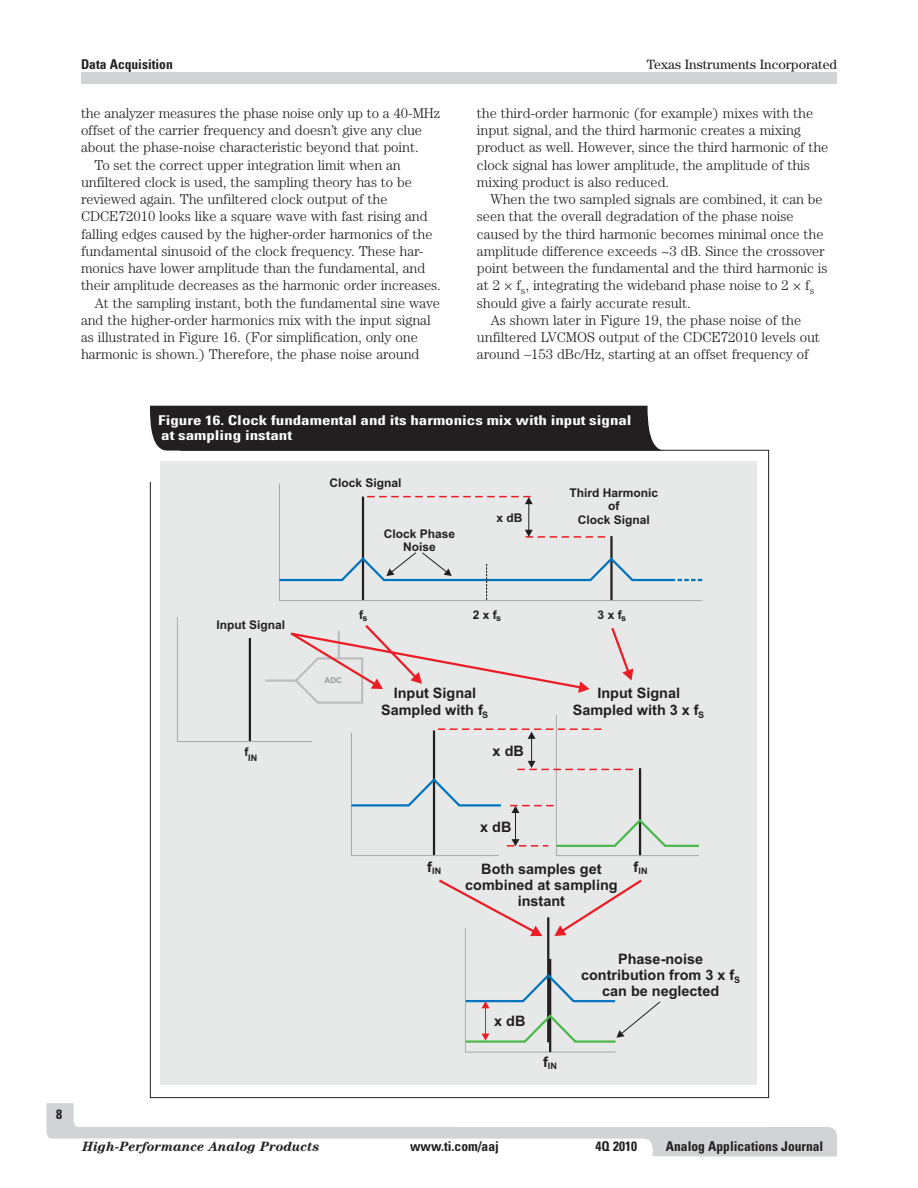
<style>
.page{position:relative;width:918px;height:1188px;background:#fff}
.page>*{position:absolute;margin:0;border:0;box-sizing:border-box;transform-origin:0 0}
.t1{font:700 14.4px/16px "Arial";color:#231f20;text-align:center}
.t2{font:300 14.25px/17.2px "Century";letter-spacing:-.005em;color:#231f20}
.t3{font:700 condensed 13.5px/15px "Univers";color:#fff;scale:1.26 1}
.t4{font:700 condensed 13.5px "Univers";color:#231f20}
.t5{font:italic 700 13.5px "Century";color:#231f20}
.t6{font:13.5px "Century";color:#231f20}
.t7{font:700 12px/13.4px "Arial";color:#231f20;text-align:center}
.t8{font:700 9px "Arial";color:#231f20}
.t9{font:700 7.95px "Arial";color:#949698}
</style>
<div class="page">
<div style="left:81px;top:72px;width:756px;height:11px;background:#d1d3d4"></div>
<svg style="left:46px;top:1103px;width:791px;height:53px"></svg>
<div style="left:81px;top:1139px;width:558px;height:17px;background:#fff"></div>
<div style="left:160px;top:461px;width:597px;height:624px;background:#e7e8e8"></div>
<svg style="left:279px;top:483px;width:420px;height:373px"></svg>
<svg style="left:367px;top:496px;width:240px;height:42px"></svg>
<svg style="left:349px;top:776px;width:350px;height:72px"></svg>
<svg style="left:279px;top:552px;width:424px;height:49px"></svg>
<svg style="left:439px;top:879px;width:222px;height:174px"></svg>
<svg style="left:177px;top:616px;width:456px;height:154px"></svg>
<div style="left:150px;top:406px;width:515px;height:45px;background:#231f20"></div>
<p class="t4" style="left:81px;top:56px;width:93px">Data Acquisition</p>
<p class="t2" style="left:81px;top:104px;width:361px">the analyzer measures the phase noise only up to a 40-MHz</p>
<p class="t2" style="left:81px;top:121px;width:343px">offset of the carrier frequency and doesn’t give any clue</p>
<p class="t2" style="left:81px;top:139px;width:339px">about the phase-noise characteristic beyond that point.</p>
<p class="t2" style="left:94px;top:156px;width:308px">To set the correct upper integration limit when an</p>
<p class="t2" style="left:81px;top:173px;width:332px">unfiltered clock is used, the sampling theory has to be</p>
<p class="t2" style="left:81px;top:190px;width:308px">reviewed again. The unfiltered clock output of the</p>
<p class="t2" style="left:81px;top:208px;width:348px">CDCE72010 looks like a square wave with fast rising and</p>
<p class="t2" style="left:81px;top:225px;width:353px">falling edges caused by the higher-order harmonics of the</p>
<p class="t2" style="left:81px;top:242px;width:344px">fundamental sinusoid of the clock frequency. These har-</p>
<p class="t2" style="left:81px;top:259px;width:346px">monics have lower amplitude than the fundamental, and</p>
<p class="t2" style="left:81px;top:277px;width:361px">their amplitude decreases as the harmonic order increases.</p>
<p class="t2" style="left:94px;top:294px;width:347px">At the sampling instant, both the fundamental sine wave</p>
<p class="t2" style="left:81px;top:311px;width:351px">and the higher-order harmonics mix with the input signal</p>
<p class="t2" style="left:81px;top:328px;width:338px">as illustrated in Figure 16. (For simplification, only one</p>
<p class="t2" style="left:81px;top:346px;width:340px">harmonic is shown.) Therefore, the phase noise around</p>
<p class="t6" style="left:647px;top:56px;width:192px">Texas Instruments Incorporated</p>
<p class="t2" style="left:477px;top:104px;width:353px">the third-order harmonic (for example) mixes with the input signal, and the third harmonic creates a mixing product as well. However, since the third harmonic of the clock signal has lower amplitude, the amplitude of this mixing product is also reduced.</p>
<p class="t2" style="left:490px;top:190px;width:334px">When the two sampled signals are combined, it can be</p>
<p class="t2" style="left:477px;top:208px;width:318px">seen that the overall degradation of the phase noise</p>
<p class="t2" style="left:477px;top:225px;width:348px">caused by the third harmonic becomes minimal once the</p>
<p class="t2" style="left:477px;top:242px;width:349px">amplitude difference exceeds ~3 dB. Since the crossover</p>
<p class="t2" style="left:477px;top:260px;width:352px">point between the fundamental and the third harmonic is</p>
<p class="t2" style="left:477px;top:277px;width:339px">at 2 × f<sub>s</sub>, integrating the wideband phase noise to 2 × f<sub>s</sub></p>
<p class="t2" style="left:477px;top:294px;width:215px">should give a fairly accurate result.</p>
<p class="t2" style="left:490px;top:311px;width:312px">As shown later in Figure 19, the phase noise of the</p>
<p class="t2" style="left:477px;top:328px;width:344px">unfiltered LVCMOS output of the CDCE72010 levels out</p>
<p class="t2" style="left:477px;top:346px;width:333px">around –153 dBc/Hz, starting at an offset frequency of</p>
<p class="t3" style="left:158px;top:413px;width:377px">Figure 16. Clock fundamental and its harmonics mix with input signal at sampling instant</p>
<p class="t7" style="left:216px;top:619px;width:70px">Input Signal</p>
<p class="t8" style="left:245px;top:752px;width:14px"><sup>f</sup>IN</p>
<p class="t7" style="left:329px;top:477px;width:74px">Clock Signal</p>
<p class="t7" style="left:384px;top:528px;width:73px">Clock Phase<br>Noise</p>
<p class="t7" style="left:496px;top:512px;width:28px">x dB</p>
<p class="t7" style="left:570px;top:487px;width:90px">Third Harmonic of<br>Clock Signal</p>
<p class="t7" style="left:359px;top:610px;width:10px">f<sub>s</sub></p>
<p class="t9" style="left:325px;top:676px;width:19px">ADC</p>
<p class="t7" style="left:473px;top:610px;width:30px">2 x f<sub>s</sub></p>
<p class="t7" style="left:598px;top:610px;width:30px">3 x f<sub>s</sub></p>
<p class="t1" style="left:381px;top:687px;width:109px">Input Signal<br>Sampled with f<sub>S</sub></p>
<p class="t1" style="left:573px;top:687px;width:133px">Input Signal<br>Sampled with 3 x f<sub>S</sub></p>
<p class="t1" style="left:493px;top:744px;width:33px">x dB</p>
<p class="t4" style="left:56px;top:1106px;width:7px">8</p>
<p class="t1" style="left:480px;top:820px;width:33px">x dB</p>
<p class="t8" style="left:427px;top:865px;width:15px"><sup>f</sup>IN</p>
<p class="t8" style="left:634px;top:865px;width:15px"><sup>f</sup>IN</p>
<p class="t1" style="left:465px;top:863px;width:154px">Both samples get combined at sampling instant</p>
<p class="t1" style="left:494px;top:1014px;width:33px">x dB</p>
<p class="t8" style="left:543px;top:1060px;width:15px"><sup>f</sup>IN</p>
<p class="t1" style="left:581px;top:952px;width:155px">Phase-noise contribution from 3 x f can be neglected</p>
<p class="t8" style="left:734px;top:974px;width:8px">S</p>
<p class="t5" style="left:82px;top:1139px;width:239px">High-Performance Analog Products</p>
<p class="t4" style="left:410px;top:1138px;width:90px">www.ti.com/aaj</p>
<p class="t4" style="left:596px;top:1138px;width:43px">4Q 2010</p>
<p class="t4" style="left:666px;top:1138px;width:159px">Analog Applications Journal</p>
</div>
